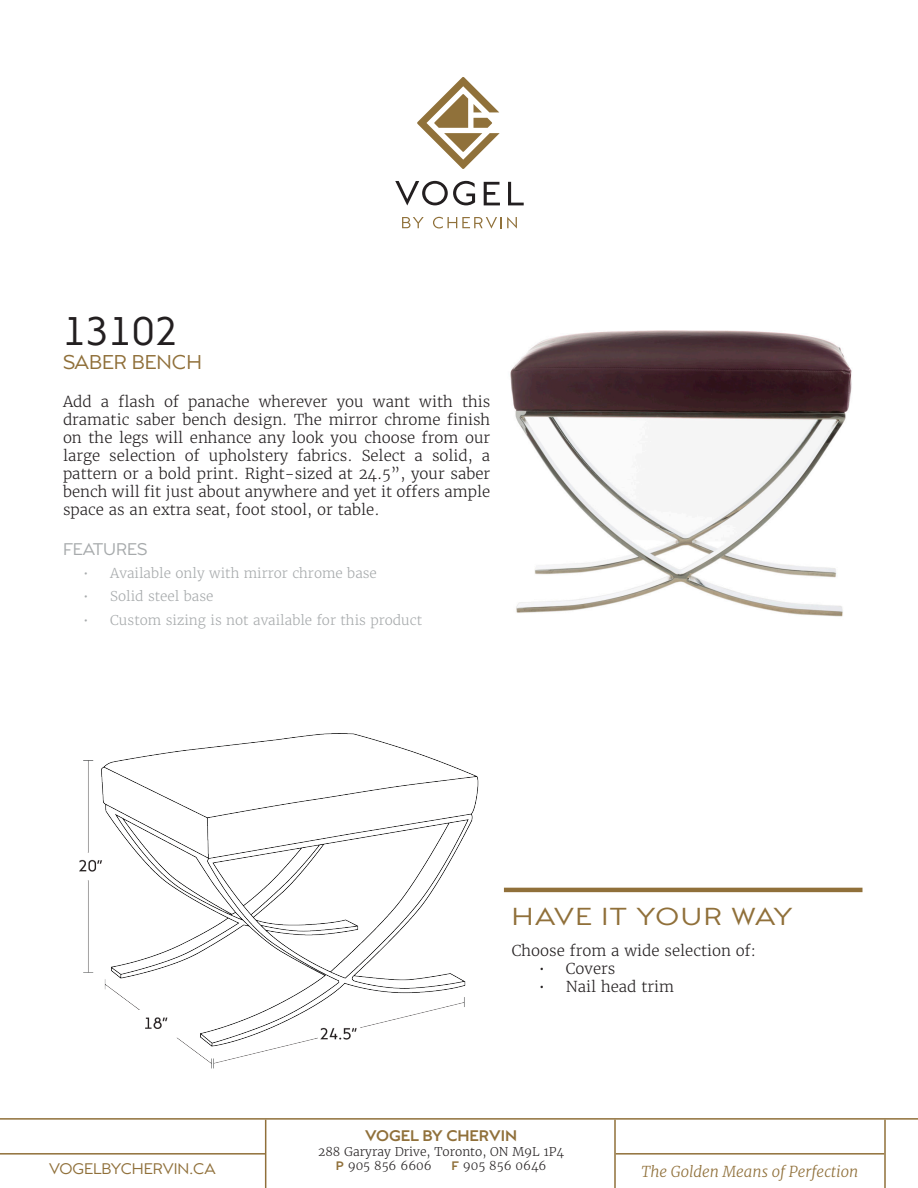
<style>
.page{position:relative;width:918px;height:1188px;background:#fff}
.page>*{position:absolute;margin:0;border:0;box-sizing:border-box;transform-origin:0 0}
.Product_Number{font:39px "Capri Pro";color:#231f20}
.t1{font:24px "Capri Pro";letter-spacing:.06em;color:#90703a;scale:1.13 1}
.Product_Name{font:19.5px "Capri Pro";color:#90703a}
.Features_Header{font:16.5px "Capri Pro";color:#a7aaac}
.Product_Description{font:300 15px/18px "Merriweather";color:#231f20;text-align:justify}
.t2{font:italic 300 15px "Merriweather";color:#90703a}
.t3{font:15px "Capri Pro";color:#90703a}
.t4{font:700 15px "Capri Pro";color:#90703a}
.t5{font:300 13.5px "Merriweather";color:#a7aaac}
.t6{font:300 12px "Merriweather";color:#231f20}
.s1{font-family:"Capri Pro";font-weight:700;color:#90703a}
</style>
<div class="page">
<img style="left:79px;top:733px;width:400px;height:336px">
<img style="left:510px;top:330px;width:342px;height:287px">
<svg style="left:402px;top:217px;width:22px;height:11px"></svg>
<svg style="left:433px;top:217px;width:84px;height:12px"></svg>
<svg style="left:417px;top:77px;width:83px;height:92px"></svg>
<svg style="left:395px;top:181px;width:80px;height:25px"></svg>
<svg style="left:484px;top:182px;width:16px;height:23px"></svg>
<svg style="left:508px;top:182px;width:16px;height:23px"></svg>
<hr style="left:504px;top:888px;width:358px;height:4px;background:#90703a">
<hr style="left:0;top:1118px;width:918px;height:2px;background:#90703a">
<hr style="left:265px;top:1120px;width:1px;height:68px;background:#90703a">
<hr style="left:614px;top:1120px;width:2px;height:68px;background:#90703a">
<hr style="left:884px;top:1120px;width:2px;height:68px;background:#90703a">
<hr style="left:616px;top:1153px;width:268px;height:2px;background:#90703a">
<hr style="left:0;top:1153px;width:266px;height:2px;background:#90703a">
<p class="Product_Number" style="left:63px;top:308px;width:116px">13102</p>
<p class="Product_Name" style="left:63px;top:350px;width:140px">SABER BENCH</p>
<p class="Product_Description" style="left:63px;top:392px;width:429px">Add a flash of panache wherever you want with this dramatic saber bench design. The mirror chrome finish on the legs will enhance any look you choose from our large selection of upholstery fabrics. Select a solid, a pattern or a bold print. Right-sized at 24.5”, your saber bench will fit just about anywhere and yet it offers ample space as an extra seat, foot stool, or table.</p>
<p class="Features_Header" style="left:63px;top:539px;width:86px">FEATURES</p>
<p class="t5" style="left:83px;top:565px;width:295px">• Available only with mirror chrome base</p>
<p class="t5" style="left:83px;top:588px;width:132px">• Solid steel base</p>
<p class="t5" style="left:83px;top:611px;width:340px">• Custom sizing is not available for this product</p>
<p class="t1" style="left:512px;top:902px;width:250px">HAVE IT YOUR WAY</p>
<p class="Product_Description" style="left:512px;top:942px;width:246px">Choose from a wide selection of:</p>
<p class="Product_Description" style="left:539px;top:960px;width:78px">• Covers</p>
<p class="Product_Description" style="left:539px;top:978px;width:137px">• Nail head trim</p>
<p class="t4" style="left:365px;top:1127px;width:153px">VOGEL BY CHERVIN</p>
<p class="t6" style="left:318px;top:1144px;width:247px">288 Garyray Drive, Toronto, ON M9L 1P4</p>
<p class="t6" style="left:336px;top:1158px;width:98px"><span class="s1">P</span> 905 856 6606</p>
<p class="t6" style="left:451px;top:1158px;width:97px"><span class="s1">F</span> 905 856 0646</p>
<p class="t3" style="left:49px;top:1159px;width:168px">VOGELBYCHERVIN.CA</p>
<p class="t2" style="left:642px;top:1162px;width:218px">The Golden Means of Perfection</p>
</div>
